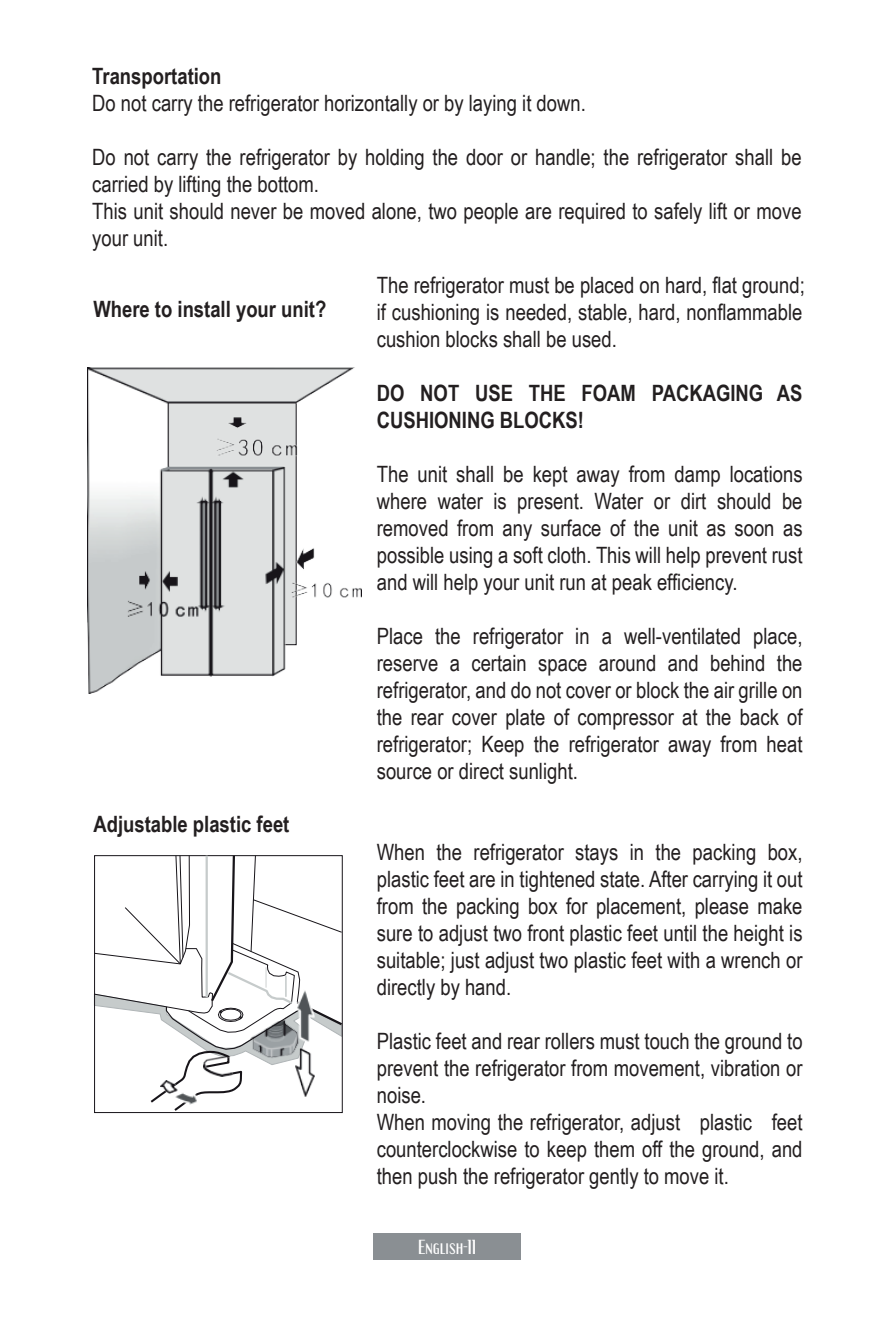
<style>
.page{position:relative;width:894px;height:1339px;background:#fff}
.page>*{position:absolute;margin:0;border:0;box-sizing:border-box;transform-origin:0 0}
.t1{font:22.5px/27px "Arial Narrow";color:#231f20;text-align:justify}
.t2{font:700 22.5px/27px "Arial Narrow";color:#231f20}
.t3{font:17.55px "Engebrechtre Rg";color:#fff}
</style>
<div class="page">
<div style="left:373px;top:1233px;width:147px;height:27px;background:#8a8f93"></div>
<img style="left:87px;top:368px;width:274px;height:325px">
<svg style="left:94px;top:855px;width:249px;height:258px"></svg>
<img style="left:204px;top:1056px;width:28px;height:21px">
<img style="left:160px;top:1080px;width:38px;height:26px">
<p class="t2" style="left:92px;top:62px;width:131px">Transportation</p>
<p class="t1" style="left:92px;top:89px;width:495px">Do not carry the refrigerator horizontally or by laying it down.</p>
<p class="t1" style="left:92px;top:143px;width:710px;text-align:left">Do not carry the refrigerator by holding the door or handle; the refrigerator shall be carried by lifting the bottom.<br>This unit should never be moved alone, two people are required to safely lift or move your unit.</p>
<p class="t1" style="left:376px;top:270px;width:429px">The refrigerator must be placed on hard, flat ground; if cushioning is needed, stable, hard, nonflammable cushion blocks shall be used.</p>
<p class="t2" style="left:376px;top:378px;width:427px">DO NOT USE THE FOAM PACKAGING AS<br>CUSHIONING BLOCKS!</p>
<p class="t1" style="left:376px;top:459px;width:427px">The unit shall be kept away from damp locations where water is present. Water or dirt should be removed from any surface of the unit as soon as possible using a soft cloth. This will help prevent rust and will help your unit run at peak efficiency.</p>
<p class="t1" style="left:376px;top:621px;width:427px">Place the refrigerator in a well-ventilated place, reserve a certain space around and behind the refrigerator, and do not cover or block the air grille on the rear cover plate of compressor at the back of refrigerator; Keep the refrigerator away from heat source or direct sunlight.</p>
<p class="t2" style="left:93px;top:294px;width:234px">Where to install your unit?</p>
<p class="t2" style="left:93px;top:809px;width:197px">Adjustable plastic feet</p>
<p class="t1" style="left:376px;top:838px;width:427px">When the refrigerator stays in the packing box, plastic feet are in tightened state. After carrying it out from the packing box for placement, please make sure to adjust two front plastic feet until the height is suitable; just adjust two plastic feet with a wrench or directly by hand.</p>
<p class="t1" style="left:376px;top:1027px;width:427px;text-align:left">Plastic feet and rear rollers must touch the ground to prevent the refrigerator from movement, vibration or noise.<br>When moving the refrigerator, adjust plastic feet counterclockwise to keep them off the ground, and then push the refrigerator gently to move it.</p>
<p class="t3" style="left:418px;top:1236px;width:60px">English-11</p>
</div>
